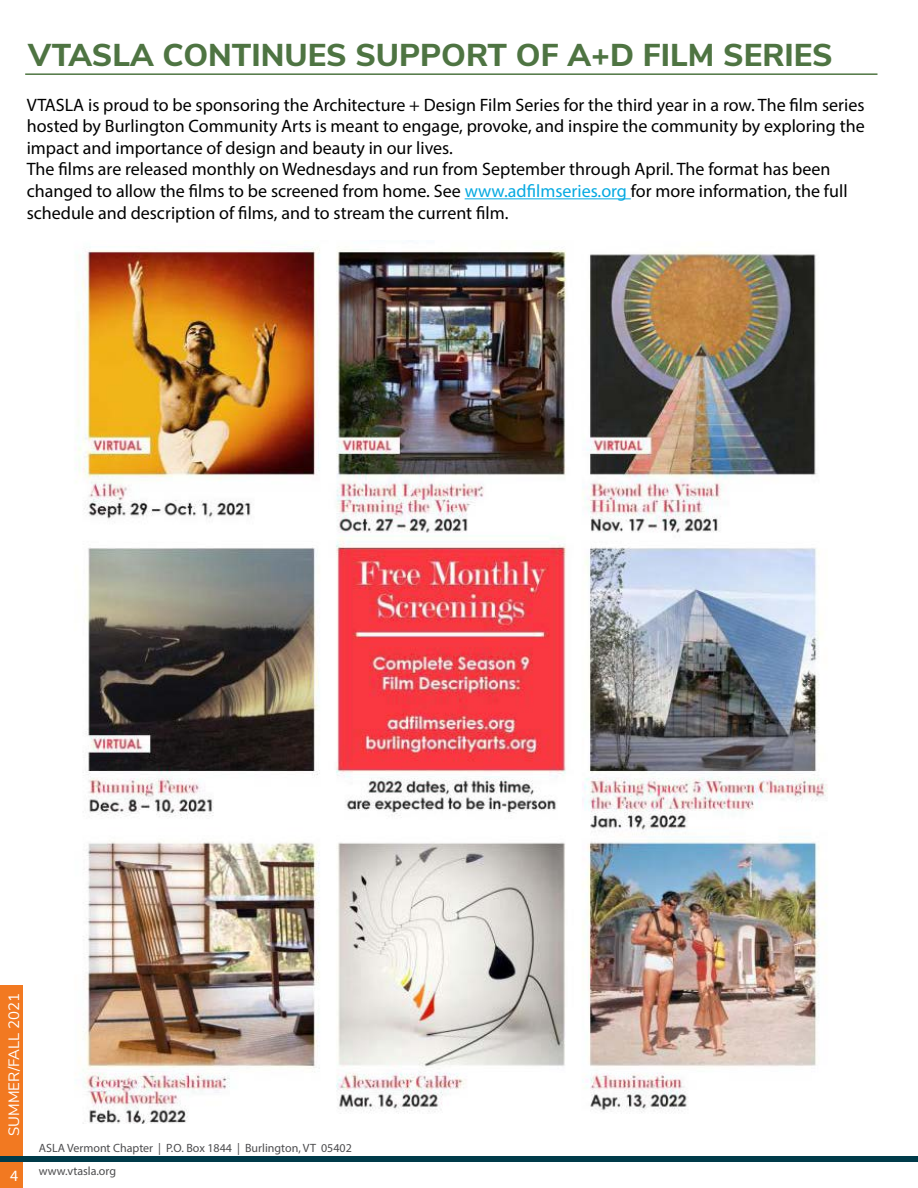
<style>
.page{position:relative;width:918px;height:1188px;background:#fff}
.page>*{position:absolute;margin:0;border:0;box-sizing:border-box;transform-origin:0 0}
.t1{font:800 31.5px "Nunito Sans";color:#4e7442}
.t2{font:18px/21.6px "Myriad Pro";color:#000}
.t3{font:15.75px "Myriad Pro";color:#fff}
.t4{font:15px "Nunito Sans";color:#fff}
.t5{font:12px/22.5px "Myriad Pro";color:#4d4d4f}
.s1{color:#05a9e1}
</style>
<div class="page">
<div style="left:0;top:986px;width:23px;height:202px;background:#f27921"></div>
<div style="left:0;top:1156px;width:918px;height:6px;background:#003b4a"></div>
<img style="left:77px;top:247px;width:751px;height:876px">
<hr style="left:25px;top:73px;width:853px;height:2px;background:#4f7542">
<hr style="left:465px;top:198px;width:166px;height:1px;background:#05a9e1">
<h1 class="t1" style="left:28px;top:32px;width:806px">VTASLA CONTINUES SUPPORT OF A+D FILM SERIES</h1>
<p class="t2" style="left:27px;top:94px;width:840px">VTASLA is proud to be sponsoring the Architecture + Design Film Series for the third year in a row. The film series hosted by Burlington Community Arts is meant to engage, provoke, and inspire the community by exploring the impact and importance of design and beauty in our lives.<br>The films are released monthly on Wednesdays and run from September through April. The format has been changed to allow the films to be screened from home. See <span class="s1">www.adfilmseries.org</span> for more information, the full schedule and description of films, and to stream the current film.</p>
<p class="t4" style="left:3px;top:1136px;width:145px;rotate:-90deg">SUMMER/FALL 2021</p>
<p class="t3" style="left:10px;top:1166px;width:10px">4</p>
<p class="t5" style="left:39px;top:1137px;width:315px">ASLA Vermont Chapter | P.O. Box 1844 | Burlington, VT 05402 www.vtasla.org</p>
</div>
